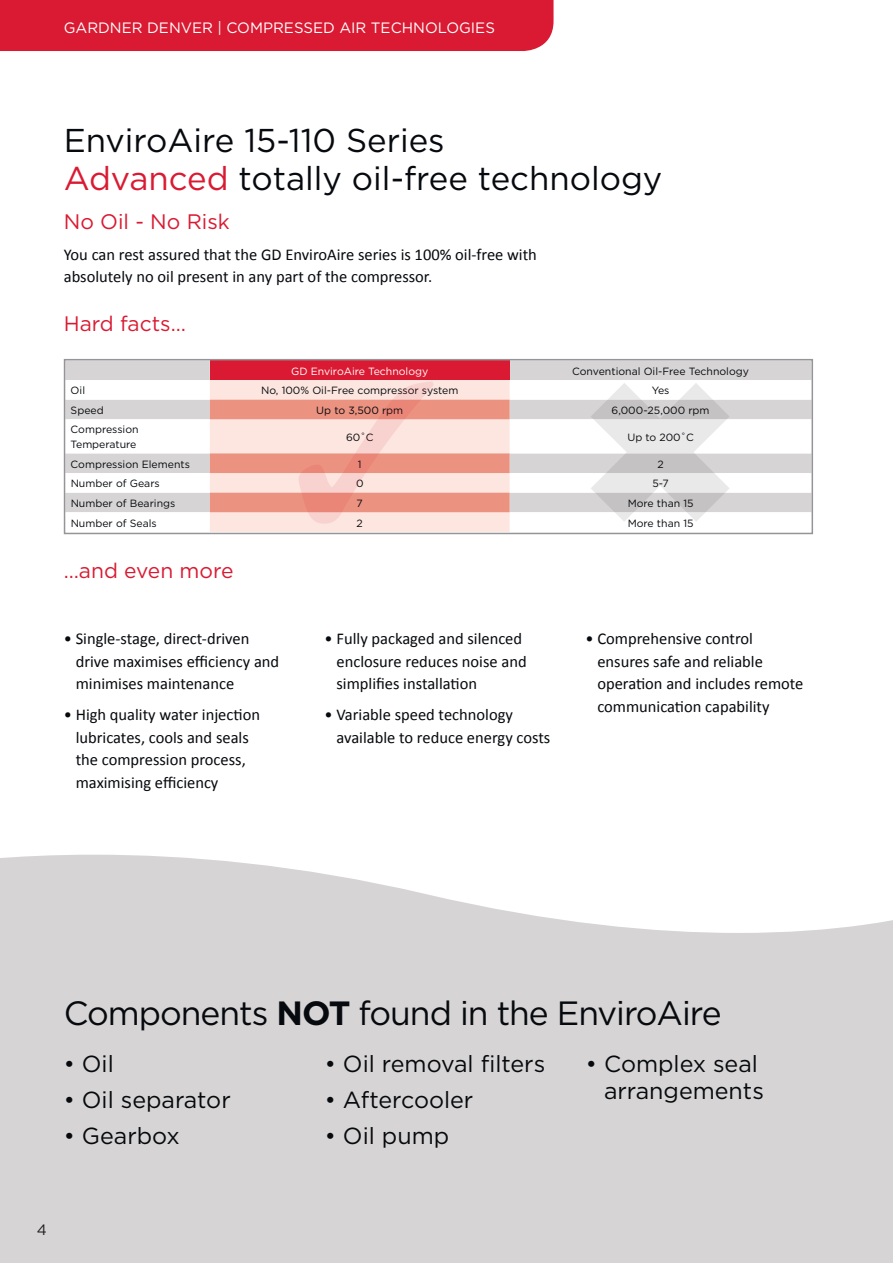
<style>
.page{position:relative;width:893px;height:1263px;background:#fff}
.page>*{position:absolute;margin:0;border:0;box-sizing:border-box;transform-origin:0 0}
.t1{font:33.6px "Gotham";letter-spacing:-.03em;color:#06090d}
.t2{font:33px/37.5px "Gotham";color:#06090d}
.t3{font:23.25px/27.9px "Gotham";color:#06090d;text-align:right}
.t4{font:21px "Gotham";color:#da1a32}
.t5{font:16.5px/22.5px "Calibri";color:#06090d}
.t6{font:15px "Gotham";color:#fff}
.t7{font:15px "Gotham";color:#231f20}
.t8{font:10.5px/15px "Gotham";color:#06090d}
.t9{font:10.5px "Gotham";color:#fff}
.s1{color:#da1a32}
.s2{font-weight:700}
</style>
<div class="page">
<svg style="left:0;top:855px;width:893px;height:408px;background:#dad8d8"></svg>
<div style="left:0;top:0;width:554px;height:51px;background:#da1a32"></div>
<div style="left:67px;top:362px;width:743px;height:18px;background:#d6d4d4"></div>
<div style="left:210px;top:360px;width:300px;height:20px;background:#da1a32"></div>
<svg style="left:67px;top:399px;width:743px;height:114px"></svg>
<div style="left:210px;top:380px;width:300px;height:151px;background:#fce6df"></div>
<div style="left:64px;top:359px;width:749px;height:175px;border:2px solid #959499"></div>
<svg style="left:210px;top:381px;width:300px;height:143px;background:#f4c1b6"></svg>
<svg style="left:591px;top:383px;width:139px;height:138px"></svg>
<p class="t6" style="left:64px;top:18px;width:433px">GARDNER DENVER | COMPRESSED AIR TECHNOLOGIES</p>
<h2 class="t2" style="left:64px;top:121px;width:600px">EnviroAire 15-110 Series<br><span class="s1">Advanced</span> totally oil-free technology</h2>
<p class="t4" style="left:64px;top:208px;width:168px">No Oil - No Risk</p>
<p class="t5" style="left:64px;top:242px;width:475px">You can rest assured that the GD EnviroAire series is 100% oil-free with absolutely no oil present in any part of the compressor.</p>
<p class="t4" style="left:64px;top:310px;width:124px">Hard facts…</p>
<p class="t9" style="left:291px;top:364px;width:139px">GD EnviroAire Technology</p>
<p class="t8" style="left:572px;top:363px;width:178px">Conventional Oil-Free Technology</p>
<p class="t8" style="left:71px;top:383px;width:16px">Oil</p>
<p class="t8" style="left:261px;top:383px;width:199px">No, 100% Oil-Free compressor system</p>
<p class="t8" style="left:652px;top:383px;width:19px">Yes</p>
<p class="t8" style="left:71px;top:402px;width:35px">Speed</p>
<p class="t8" style="left:316px;top:402px;width:88px">Up to 3,500 rpm</p>
<p class="t8" style="left:612px;top:402px;width:99px">6,000-25,000 rpm</p>
<p class="t8" style="left:71px;top:422px;width:69px">Compression<br>Temperature</p>
<p class="t8" style="left:346px;top:429px;width:29px">60˚C</p>
<p class="t8" style="left:627px;top:429px;width:68px">Up to 200˚C</p>
<p class="t8" style="left:71px;top:456px;width:121px">Compression Elements</p>
<p class="t8" style="left:358px;top:456px;width:5px">1</p>
<p class="t8" style="left:657px;top:456px;width:8px">2</p>
<p class="t8" style="left:71px;top:476px;width:91px">Number of Gears</p>
<p class="t8" style="left:356px;top:476px;width:9px">0</p>
<p class="t8" style="left:652px;top:476px;width:18px">5-7</p>
<p class="t8" style="left:71px;top:495px;width:106px">Number of Bearings</p>
<p class="t8" style="left:357px;top:495px;width:8px">7</p>
<p class="t8" style="left:628px;top:495px;width:67px">More than 15</p>
<p class="t8" style="left:71px;top:515px;width:88px">Number of Seals</p>
<p class="t8" style="left:357px;top:515px;width:8px">2</p>
<p class="t8" style="left:628px;top:515px;width:67px">More than 15</p>
<p class="t4" style="left:64px;top:557px;width:171px">…and even more</p>
<p class="t5" style="left:76px;top:627px;width:205px;text-indent:-12px">• Single-stage, direct-driven drive maximises efficiency and minimises maintenance</p>
<p class="t5" style="left:76px;top:703px;width:186px;text-indent:-12px">• High quality water injection lubricates, cools and seals the compression process, maximising efficiency</p>
<p class="t5" style="left:337px;top:627px;width:192px;text-indent:-12px">• Fully packaged and silenced enclosure reduces noise and simplifies installation</p>
<p class="t5" style="left:337px;top:703px;width:215px;text-indent:-12px">• Variable speed technology available to reduce energy costs</p>
<p class="t5" style="left:597px;top:627px;width:208px;text-indent:-12px">• Comprehensive control ensures safe and reliable operation and includes remote communication capability</p>
<h1 class="t1" style="left:64px;top:992px;width:659px">Components <span class="s2">NOT</span> found in the EnviroAire</h1>
<h3 class="t3" style="left:64px;top:1049px;width:52px">• Oil</h3>
<h3 class="t3" style="left:64px;top:1085px;width:168px">• Oil separator</h3>
<h3 class="t3" style="left:64px;top:1122px;width:117px">• Gearbox</h3>
<h3 class="t3" style="left:325px;top:1049px;width:222px">• Oil removal filters</h3>
<h3 class="t3" style="left:325px;top:1085px;width:150px">• Aftercooler</h3>
<h3 class="t3" style="left:325px;top:1122px;width:126px">• Oil pump</h3>
<h3 class="t3" style="left:586px;top:1049px;width:179px">• Complex seal arrangements</h3>
<p class="t7" style="left:37px;top:1220px;width:12px">4</p>
</div>
